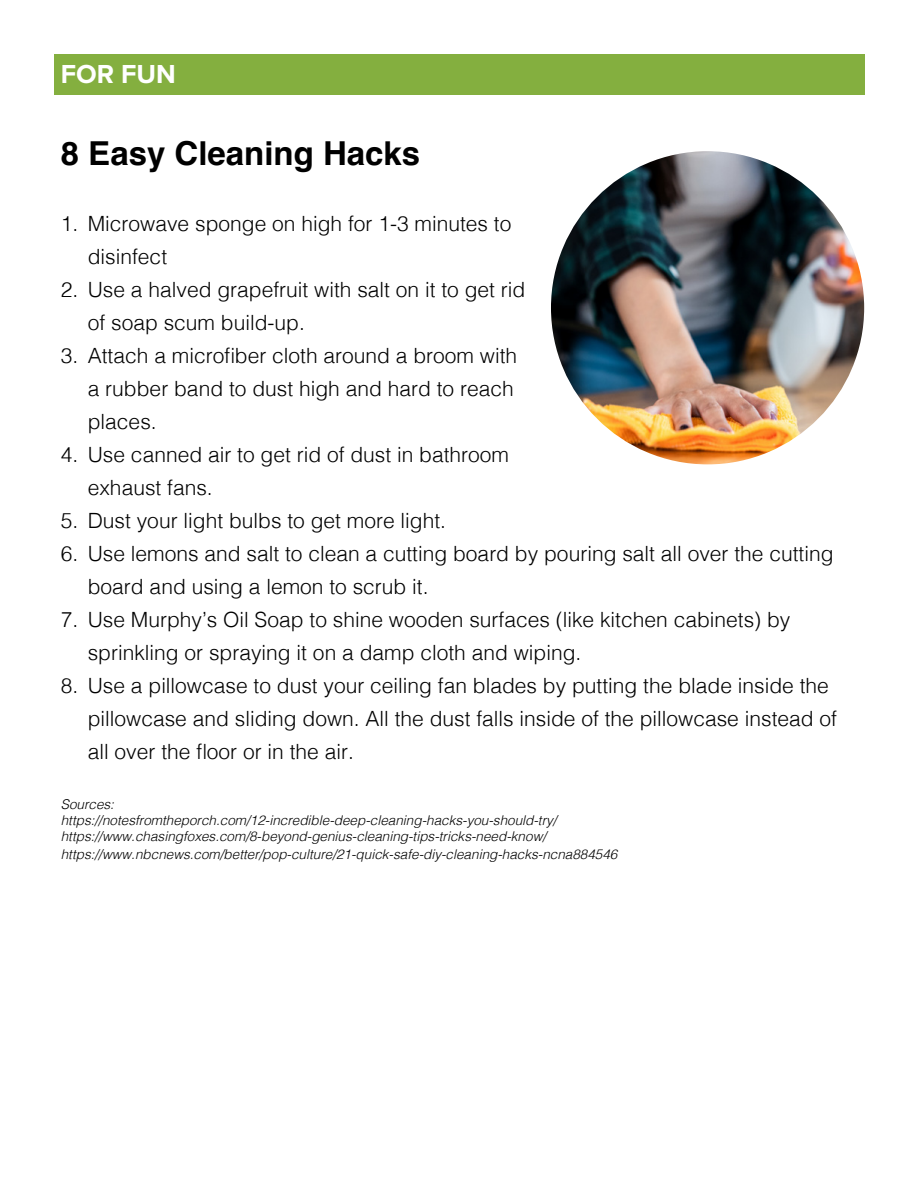
<style>
.page{position:relative;width:918px;height:1188px;background:#fff}
.page>*{position:absolute;margin:0;border:0;box-sizing:border-box;transform-origin:0 0}
.t1{font:700 33px "Helvetica";color:#000}
.t2{font:700 27px "Proxima Nova";color:#fff}
.t3{font:300 21px/33px "Helvetica";color:#000}
.t4{font:italic 300 13.5px/16.2px "Helvetica";color:#000}
.t5{font:italic 12px "Arial Narrow";color:#fff}
</style>
<div class="page">
<div style="left:54px;top:54px;width:810px;height:40px;background:#84af3f"></div>
<img style="left:551px;top:151px;width:313px;height:313px;border-radius:157px">
<p class="t2" style="left:61px;top:54px;width:117px">FOR FUN</p>
<p class="t5" style="left:62px;top:76px;width:79px">AdTrax #4693673</p>
<h1 class="t1" style="left:61px;top:134px;width:361px">8 Easy Cleaning Hacks</h1>
<p class="t3" style="left:88px;top:206px;width:425px;text-indent:-27px">1. Microwave sponge on high for 1-3 minutes to disinfect</p>
<p class="t3" style="left:88px;top:272px;width:439px;text-indent:-27px">2. Use a halved grapefruit with salt on it to get rid of soap scum build-up.</p>
<p class="t3" style="left:88px;top:338px;width:431px;text-indent:-27px">3. Attach a microfiber cloth around a broom with a rubber band to dust high and hard to reach places.</p>
<p class="t3" style="left:88px;top:437px;width:423px;text-indent:-27px">4. Use canned air to get rid of dust in bathroom exhaust fans.</p>
<p class="t3" style="left:61px;top:503px;width:387px">5. Dust your light bulbs to get more light.</p>
<p class="t3" style="left:88px;top:536px;width:747px;text-indent:-27px">6. Use lemons and salt to clean a cutting board by pouring salt all over the cutting board and using a lemon to scrub it.</p>
<p class="t3" style="left:88px;top:602px;width:704px;text-indent:-27px">7. Use Murphy’s Oil Soap to shine wooden surfaces (like kitchen cabinets) by sprinkling or spraying it on a damp cloth and wiping.</p>
<p class="t3" style="left:88px;top:668px;width:751px;text-indent:-27px">8. Use a pillowcase to dust your ceiling fan blades by putting the blade inside the pillowcase and sliding down. All the dust falls inside of the pillowcase instead of all over the floor or in the air.</p>
<p class="t4" style="left:61px;top:795px;width:497px">Sources: https://notesfromtheporch.com/12-incredible-deep-cleaning-hacks-you-should-try/ https://www.chasingfoxes.com/8-beyond-genius-cleaning-tips-tricks-need-know/</p>
<p class="t4" style="left:61px;top:845px;width:558px">https://www.nbcnews.com/better/pop-culture/21-quick-safe-diy-cleaning-hacks-ncna884546</p>
</div>
